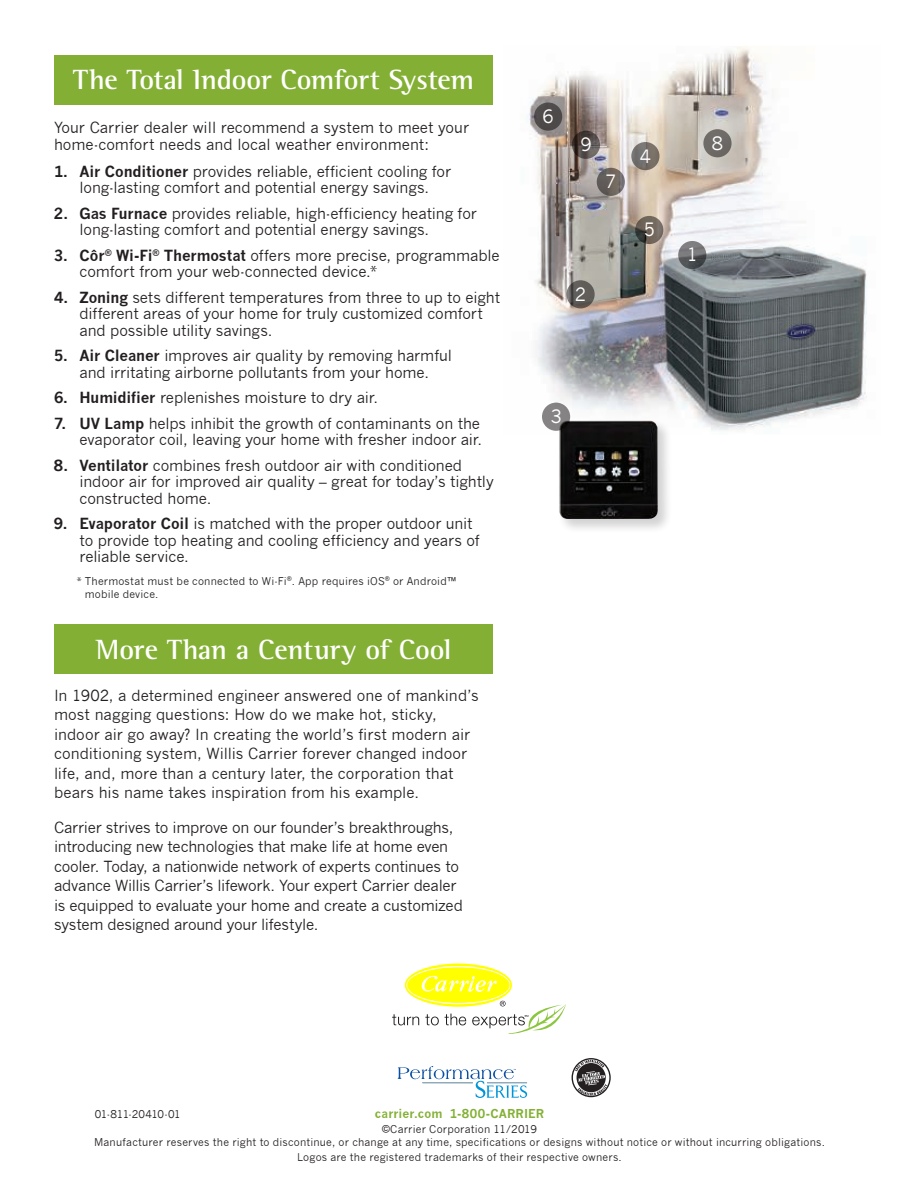
<style>
.page{position:relative;width:918px;height:1188px;background:#fff}
.page>*{position:absolute;margin:0;border:0;box-sizing:border-box;transform-origin:0 0}
.t1{font:700 28.5px "Rotis Semi Serif";letter-spacing:-.01em;color:#fff}
.t2{font:18px "News Gothic";color:#fff}
.t3{font:15px/16.5px "News Gothic";letter-spacing:-.01em;color:#231f20}
.t4{font:700 12px "News Gothic";letter-spacing:.01em;color:#83b034}
.t5{font:10.5px/13.5px "News Gothic";letter-spacing:.015em;color:#231f20;text-align:center}
.t6{font:10.5px "News Gothic";letter-spacing:-.035em;color:#231f20}
.s1{font-weight:700}
</style>
<div class="page">
<img style="left:528px;top:46px;width:339px;height:385px">
<svg style="left:678px;top:241px;width:28px;height:28px"></svg>
<svg style="left:566px;top:280px;width:29px;height:28px"></svg>
<svg style="left:572px;top:131px;width:28px;height:28px"></svg>
<svg style="left:635px;top:216px;width:28px;height:28px"></svg>
<div style="left:703px;top:129px;width:29px;height:28px;background:#6e6b67;border-radius:50%"></div>
<div style="left:534px;top:102px;width:28px;height:29px;background:#4e4a4b;border-radius:50%"></div>
<svg style="left:631px;top:142px;width:29px;height:28px"></svg>
<svg style="left:597px;top:168px;width:28px;height:28px"></svg>
<div style="left:54px;top:55px;width:438px;height:49px;background:#83b034"></div>
<div style="left:54px;top:624px;width:438px;height:49px;background:#83b034"></div>
<div style="left:557px;top:419px;width:116px;height:115px;background:#231f20;opacity:.2"></div>
<img style="left:559px;top:421px;width:100px;height:98px">
<svg style="left:542px;top:403px;width:28px;height:28px"></svg>
<svg style="left:392px;top:1014px;width:27px;height:11px"></svg>
<svg style="left:425px;top:1014px;width:14px;height:11px"></svg>
<svg style="left:445px;top:1014px;width:21px;height:11px"></svg>
<svg style="left:472px;top:1001px;width:94px;height:33px"></svg>
<svg style="left:405px;top:964px;width:107px;height:43px"></svg>
<svg style="left:406px;top:966px;width:104px;height:38px"></svg>
<div style="left:407px;top:967px;width:103px;height:36px;background:#ff0;border-radius:50%"></div>
<svg style="left:421px;top:975px;width:76px;height:17px"></svg>
<svg style="left:397px;top:1066px;width:130px;height:32px"></svg>
<hr style="left:487px;top:1082px;width:40px;height:1px;background:#a8a9ad">
<svg style="left:572px;top:1058px;width:39px;height:39px"></svg>
<h1 class="t1" style="left:73px;top:69px;width:402px">The Total Indoor Comfort System</h1>
<p class="t3" style="left:54px;top:121px;width:417px">Your Carrier dealer will recommend a system to meet your home-comfort needs and local weather environment:</p>
<p class="t3" style="left:54px;top:164px;width:399px;text-align:center"><span class="s1">1. Air Conditioner</span> provides reliable, efficient cooling for long-lasting comfort and potential energy savings.</p>
<p class="t3" style="left:79px;top:206px;width:399px;text-indent:-26px"><span class="s1">2. Gas Furnace</span> provides reliable, high-efficiency heating for long-lasting comfort and potential energy savings.</p>
<p class="t3" style="left:79px;top:248px;width:422px;text-indent:-25px"><span class="s1">3. Côr</span><sup>®</sup> <span class="s1">Wi-Fi</span><sup>®</sup> <span class="s1">Thermostat</span> offers more precise, programmable comfort from your web-connected device.*</p>
<p class="t3" style="left:79px;top:290px;width:422px;text-indent:-25px"><span class="s1">4. Zoning</span> sets different temperatures from three to up to eight different areas of your home for truly customized comfort and possible utility savings.</p>
<p class="t3" style="left:54px;top:349px;width:400px;text-align:center"><span class="s1">5. Air Cleaner</span> improves air quality by removing harmful and irritating airborne pollutants from your home.</p>
<p class="t3" style="left:54px;top:391px;width:326px"><span class="s1">6. Humidifier</span> replenishes moisture to dry air.</p>
<p class="t3" style="left:54px;top:416px;width:430px;text-align:right"><span class="s1">7. UV Lamp</span> helps inhibit the growth of contaminants on the evaporator coil, leaving your home with fresher indoor air.</p>
<p class="t3" style="left:79px;top:458px;width:416px;text-indent:-25px"><span class="s1">8. Ventilator</span> combines fresh outdoor air with conditioned indoor air for improved air quality – great for today’s tightly constructed home.</p>
<p class="t3" style="left:79px;top:517px;width:402px;text-indent:-26px"><span class="s1">9. Evaporator Coil</span> is matched with the proper outdoor unit to provide top heating and cooling efficiency and years of reliable service.</p>
<p class="t5" style="left:85px;top:575px;width:374px;text-align:left;text-indent:-8px">* Thermostat must be connected to Wi-Fi<sup>®</sup>. App requires iOS<sup>®</sup> or Android™ mobile device.</p>
<h1 class="t1" style="left:96px;top:639px;width:357px">More Than a Century of Cool</h1>
<p class="t3" style="left:54px;top:687px;width:426px;line-height:19.5px">In 1902, a determined engineer answered one of mankind’s most nagging questions: How do we make hot, sticky, indoor air go away? In creating the world’s first modern air conditioning system, Willis Carrier forever changed indoor life, and, more than a century later, the corporation that bears his name takes inspiration from his example.</p>
<p class="t3" style="left:54px;top:819px;width:410px;line-height:19.5px">Carrier strives to improve on our founder’s breakthroughs, introducing new technologies that make life at home even cooler. Today, a nationwide network of experts continues to advance Willis Carrier’s lifework. Your expert Carrier dealer is equipped to evaluate your home and create a customized system designed around your lifestyle.</p>
<p class="t2" style="left:543px;top:109px;width:13px">6</p>
<p class="t2" style="left:580px;top:138px;width:13px">9</p>
<p class="t2" style="left:605px;top:175px;width:13px">7</p>
<p class="t2" style="left:575px;top:287px;width:13px">2</p>
<p class="t2" style="left:640px;top:149px;width:13px">4</p>
<p class="t2" style="left:644px;top:223px;width:13px">5</p>
<p class="t2" style="left:712px;top:136px;width:13px">8</p>
<p class="t2" style="left:687px;top:248px;width:13px">1</p>
<p class="t2" style="left:550px;top:410px;width:13px">3</p>
<p class="t4" style="left:375px;top:1109px;width:171px">carrier.com 1-800-CARRIER</p>
<p class="t5" style="left:94px;top:1123px;width:732px">©Carrier Corporation 11/2019<br>Manufacturer reserves the right to discontinue, or change at any time, specifications or designs without notice or without incurring obligations.</p>
<p class="t5" style="left:297px;top:1152px;width:326px">Logos are the registered trademarks of their respective owners.</p>
<p class="t6" style="left:95px;top:1110px;width:88px">01-811-20410-01</p>
</div>
